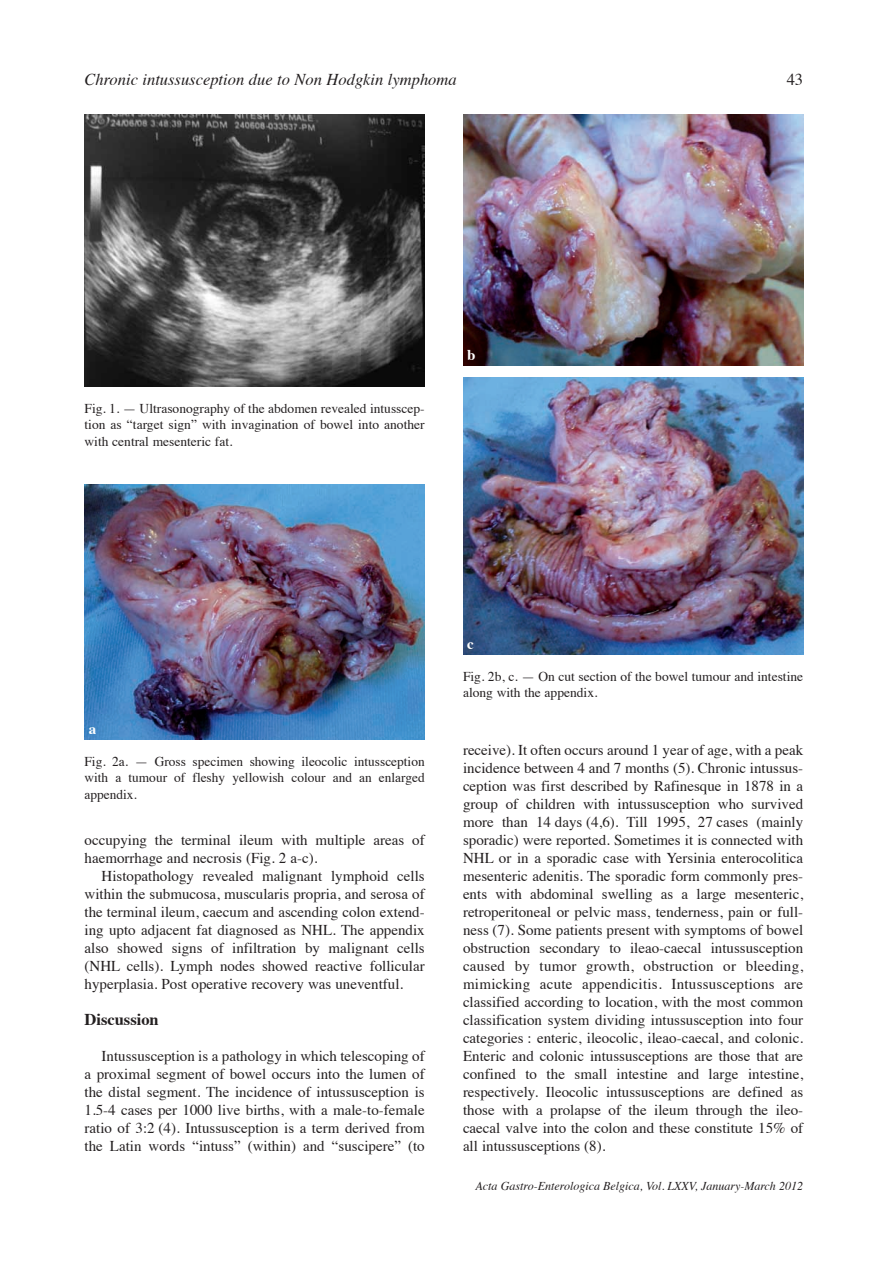
<style>
.page{position:relative;width:892px;height:1262px;background:#fff}
.page>*{position:absolute;margin:0;border:0;box-sizing:border-box;transform-origin:0 0}
.t1{font:italic 16.5px "Times";color:#231f20}
.t2{font:700 16.5px "Times";color:#231f20}
.t3{font:16.5px "Times";color:#231f20}
.t4{font:15px/18px "Times";color:#231f20;text-align:justify}
.t5{font:700 15px "Times";color:#fff}
.t6{font:13.5px/16.5px "Times";color:#231f20;text-align:justify}
.t7{font:italic 12px "Times";color:#231f20}
</style>
<div class="page">
<img style="left:85px;top:484px;width:340px;height:255px">
<img style="left:463px;top:114px;width:340px;height:251px">
<img style="left:463px;top:378px;width:340px;height:276px">
<img style="left:85px;top:114px;width:340px;height:272px">
<p class="t1" style="left:85px;top:72px;width:374px">Chronic intussusception due to Non Hodgkin lymphoma</p>
<p class="t3" style="left:787px;top:72px;width:18px">43</p>
<p class="t6" style="left:85px;top:401px;width:342px">Fig. 1. — Ultrasonography of the abdomen revealed intusscep&shy;tion as “target sign” with invagination of bowel into another with central mesenteric fat.</p>
<p class="t5" style="left:467px;top:349px;width:10px">b</p>
<p class="t5" style="left:89px;top:723px;width:9px">a</p>
<p class="t6" style="left:85px;top:754px;width:342px">Fig. 2a. — Gross specimen showing ileocolic intussception with a tumour of fleshy yellowish colour and an enlarged appendix.</p>
<p class="t4" style="left:85px;top:832px;width:342px">occupying the terminal ileum with multiple areas of haemorrhage and necrosis (Fig. 2 a-c).</p>
<p class="t4" style="left:85px;top:868px;width:342px;text-indent:17px">Histopathology revealed malignant lymphoid cells within the submucosa, muscularis propria, and serosa of the terminal ileum, caecum and ascending colon extend&shy;ing upto adjacent fat diagnosed as NHL. The appendix also showed signs of infiltration by malignant cells (NHL cells). Lymph nodes showed reactive follicular hyperplasia. Post operative recovery was uneventful.</p>
<p class="t2" style="left:85px;top:1012px;width:76px">Discussion</p>
<p class="t4" style="left:85px;top:1048px;width:342px;text-indent:17px">Intussusception is a pathology in which telescoping of a proximal segment of bowel occurs into the lumen of the distal segment. The incidence of intussusception is 1.5-4 cases per 1000 live births, with a male-to-female ratio of 3:2 (4). Intussusception is a term derived from the Latin words “intuss” (within) and “suscipere” (to</p>
<p class="t5" style="left:467px;top:638px;width:8px">c</p>
<p class="t6" style="left:463px;top:669px;width:342px">Fig. 2b, c. — On cut section of the bowel tumour and intestine along with the appendix.</p>
<p class="t4" style="left:463px;top:743px;width:342px">receive). It often occurs around 1 year of age, with a peak incidence between 4 and 7 months (5). Chronic intussus&shy;ception was first described by Rafinesque in 1878 in a group of children with intussusception who survived more than 14 days (4,6). Till 1995, 27 cases (mainly sporadic) were reported. Sometimes it is connected with NHL or in a sporadic case with Yersinia enterocolitica mesenteric adenitis. The sporadic form commonly pres&shy;ents with abdominal swelling as a large mesenteric, retroperitoneal or pelvic mass, tenderness, pain or full&shy;ness (7). Some patients present with symptoms of bowel obstruction secondary to ileao-caecal intussusception caused by tumor growth, obstruction or bleeding, mimicking acute appendicitis. Intussusceptions are classified according to location, with the most common classification system dividing intussusception into four categories : enteric, ileocolic, ileao-caecal, and colonic.<br>Enteric and colonic intussusceptions are those that are confined to the small intestine and large intestine, respectively. Ileocolic intussusceptions are defined as those with a prolapse of the ileum through the ileo&shy;caecal valve into the colon and these constitute 15% of all intussusceptions (8).</p>
<p class="t7" style="left:476px;top:1181px;width:329px">Acta Gastro-Enterologica Belgica, Vol. LXXV, January-March 2012</p>
</div>
